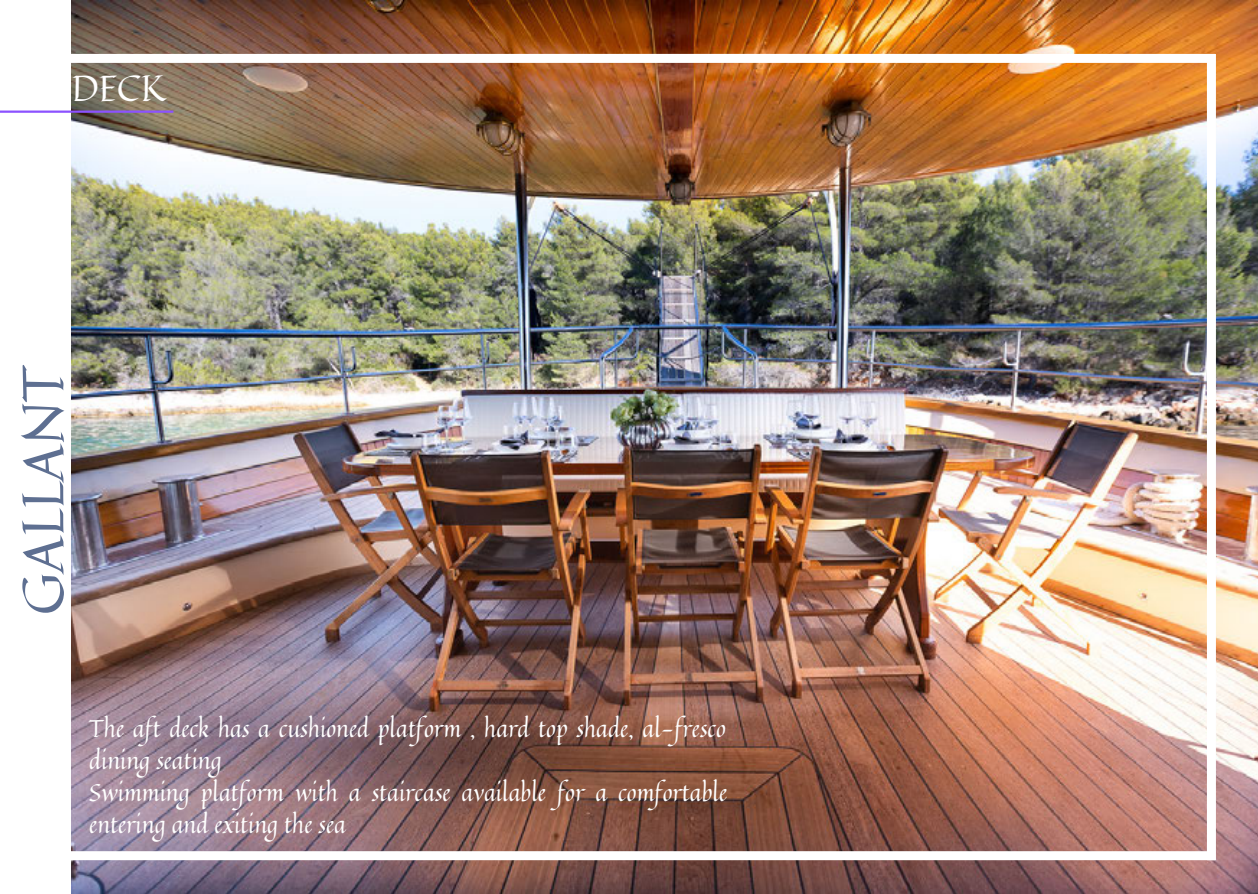
<style>
.page{position:relative;width:1258px;height:894px;background:#fff}
.page>*{position:absolute;margin:0;border:0;box-sizing:border-box;transform-origin:0 0}
.t1{font:57.6px "Quintessential";color:#5e6f91}
.t2{font:36px "Quintessential";color:#fff}
.t3{font:24px/32.1px "Quintessential";color:#fff}
</style>
<div class="page">
<img style="left:72px;top:0;width:1186px;height:893px">
<hr style="left:0;top:110px;width:173px;height:3px;background:#8c52ff">
<div style="left:47px;top:54px;width:1168px;height:9px;background:#fff"></div>
<div style="left:47px;top:850px;width:1168px;height:9px;background:#fff"></div>
<div style="left:1207px;top:54px;width:9px;height:805px;background:#fff"></div>
<h2 class="t2" style="left:72px;top:59px;width:95px">DECK</h2>
<h1 class="t1" style="left:-2px;top:614px;width:252px;rotate:-90deg">GALLANT</h1>
<p class="t3" style="left:89px;top:711px;width:639px">The aft deck has a cushioned platform , hard top shade, al-fresco dining seating<br>Swimming platform with a staircase available for a comfortable entering and exiting the sea</p>
</div>
